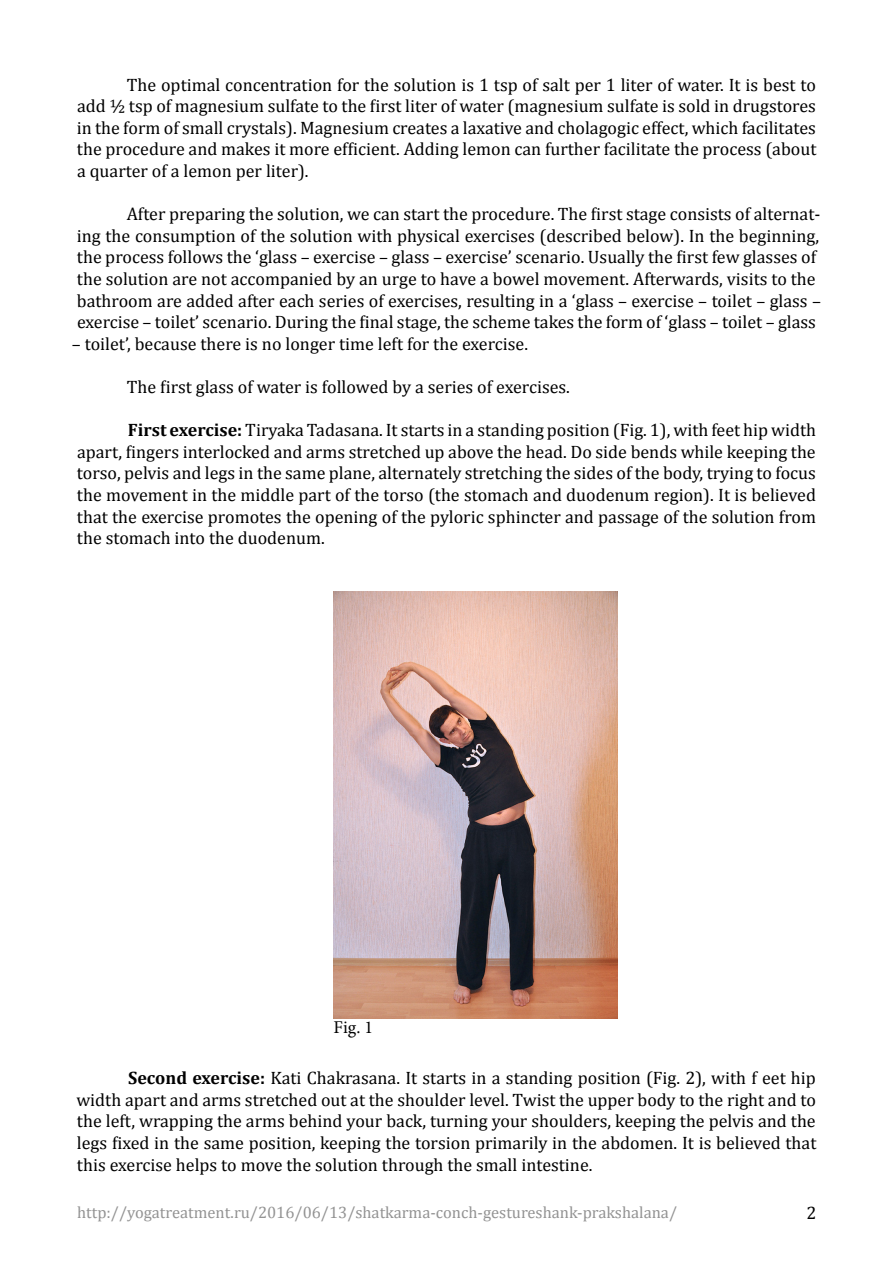
<style>
.page{position:relative;width:893px;height:1263px;background:#fff}
.page>*{position:absolute;margin:0;border:0;box-sizing:border-box;transform-origin:0 0}
.Paragraph_Style_1{font:18px/21.6px "Cambria";color:#000;text-align:justify}
.t1{font:18px "Minion Pro";color:#000}
.t2{font:16.5px "Cambria";color:#939393}
.s1{font-weight:700}
</style>
<div class="page">
<img style="left:333px;top:591px;width:284px;height:427px">
<p class="Paragraph_Style_1" style="left:77px;top:74px;width:741px;text-indent:50px">The optimal concentration for the solution is 1 tsp of salt per 1 liter of water. It is best to add ½ tsp of magnesium sulfate to the first liter of water (magnesium sulfate is sold in drugstores in the form of small crystals). Magnesium creates a laxative and cholagogic effect, which facilitates the procedure and makes it more efficient. Adding lemon can further facilitate the process (about a quarter of a lemon per liter).</p>
<p class="Paragraph_Style_1" style="left:77px;top:203px;width:746px;text-align:left;text-indent:50px">After preparing the solution, we can start the procedure. The first stage consists of alternat&shy;ing the consumption of the solution with physical exercises (described below). In the beginning, the process follows the ‘glass – exercise – glass – exercise’ scenario. Usually the first few glasses of the solution are not accompanied by an urge to have a bowel movement. Afterwards, visits to the bathroom are added after each series of exercises, resulting in a ‘glass – exercise – toilet – glass – exercise – toilet’ scenario. During the final stage, the scheme takes the form of ‘glass – toilet – glass</p>
<p class="Paragraph_Style_1" style="left:72px;top:333px;width:458px">– toilet’, because there is no longer time left for the exercise.</p>
<p class="Paragraph_Style_1" style="left:127px;top:376px;width:445px">The first glass of water is followed by a series of exercises.</p>
<p class="Paragraph_Style_1" style="left:77px;top:419px;width:741px;text-indent:51px"><span class="s1">First exercise:</span> Tiryaka Tadasana. It starts in a standing position (Fig. 1), with feet hip width apart, fingers interlocked and arms stretched up above the head. Do side bends while keeping the torso, pelvis and legs in the same plane, alternately stretching the sides of the body, trying to focus the movement in the middle part of the torso (the stomach and duodenum region). It is believed that the exercise promotes the opening of the pyloric sphincter and passage of the solution from the stomach into the duodenum.</p>
<p class="t1" style="left:333px;top:1015px;width:41px">Fig. 1</p>
<p class="Paragraph_Style_1" style="left:76px;top:1067px;width:741px;text-indent:52px"><span class="s1">Second exercise:</span> Kati Chakrasana. It starts in a standing position (Fig. 2), with f eet hip width apart and arms stretched out at the shoulder level. Twist the upper body to the right and to the left, wrapping the arms behind your back, turning your shoulders, keeping the pelvis and the legs fixed in the same position, keeping the torsion primarily in the abdomen. It is believed that this exercise helps to move the solution through the small intestine.</p>
<p class="t2" style="left:77px;top:1203px;width:601px">http://yogatreatment.ru/2016/06/13/shatkarma-conch-gestureshank-prakshalana/</p>
<p class="Paragraph_Style_1" style="left:806px;top:1202px;width:11px">2</p>
</div>
